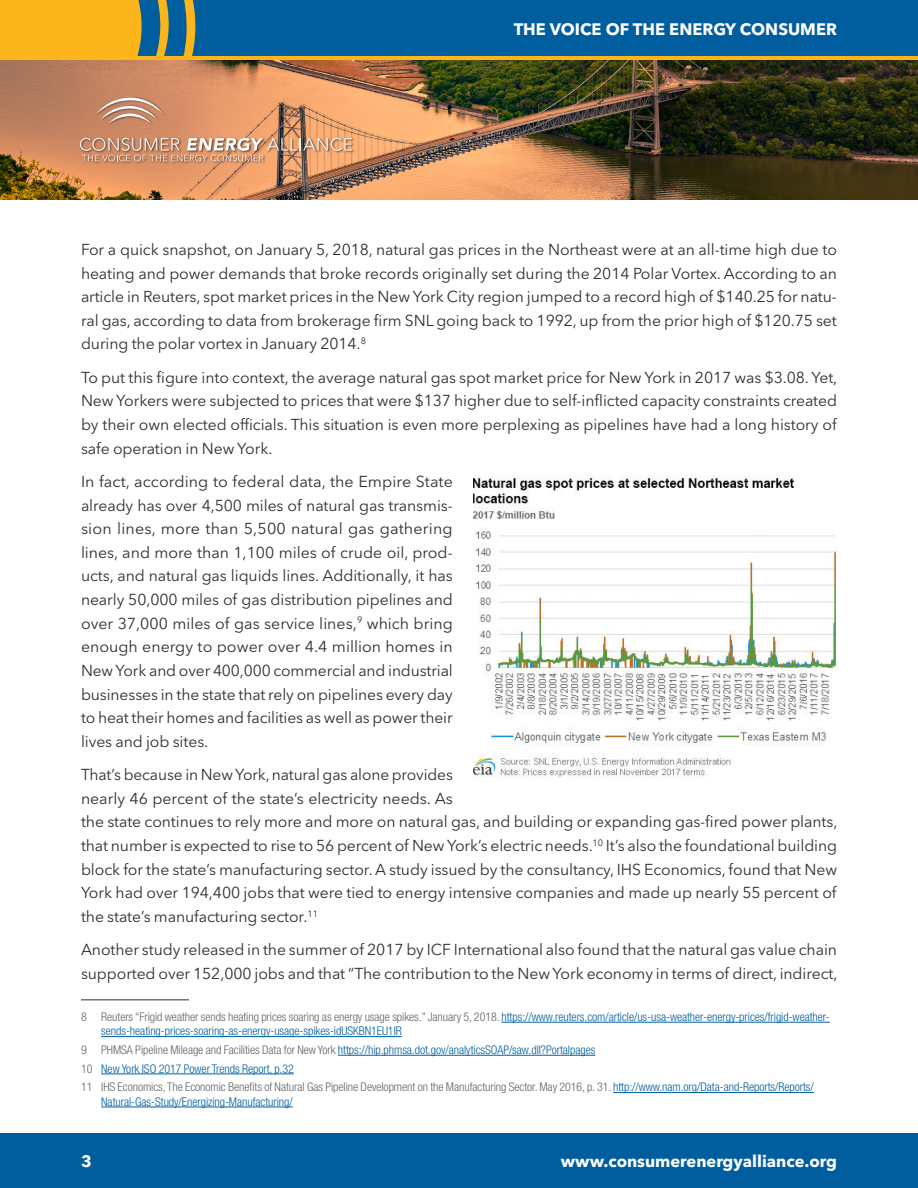
<style>
.page{position:relative;width:918px;height:1188px;background:#fff}
.page>*{position:absolute;margin:0;border:0;box-sizing:border-box;transform-origin:0 0}
.t1{font:700 16.5px "Avenir Next LT Pro";color:#fff}
.paragraph{font:15.75px/23.7px "Avenir Next LT Pro";letter-spacing:-.005em;color:#312f30;text-align:justify}
.Footnote_text{font:300 condensed 12px/14.4px "Helvetica Neue LT Std";letter-spacing:-.005em;color:#005e9e}
.Footnote_text-2{font:300 condensed 12px/14.4px "Helvetica Neue LT Std";letter-spacing:-.005em;color:#636366}
.s1{color:#636366}
.s2{color:#005e9e}
</style>
<div class="page">
<img style="left:0;top:60px;width:918px;height:139px">
<div style="left:3px;top:0;width:915px;height:58px;background:#005e9e"></div>
<div style="left:0;top:0;width:142px;height:56px;background:#fcb61c"></div>
<svg style="left:156px;top:0;width:13px;height:56px"></svg>
<svg style="left:183px;top:0;width:13px;height:56px"></svg>
<div style="left:0;top:1133px;width:918px;height:55px;background:#005e9e"></div>
<hr style="left:0;top:56px;width:918px;height:4px;background:#fcb61c">
<div style="left:79px;top:97px;width:276px;height:67px;background:#231f20;opacity:.75"></div>
<svg style="left:80px;top:138px;width:272px;height:23px;background:#cf9e7f"></svg>
<svg style="left:96px;top:98px;width:67px;height:26px;background:#c9987e"></svg>
<hr style="left:81px;top:999px;width:108px;height:1px;background:#312f30">
<hr style="left:502px;top:1022px;width:328px;height:1px;background:#005e9e">
<hr style="left:101px;top:1036px;width:301px;height:1px;background:#005e9e">
<hr style="left:338px;top:1055px;width:257px;height:1px;background:#005e9e">
<hr style="left:101px;top:1074px;width:193px;height:1px;background:#005e9e">
<hr style="left:613px;top:1092px;width:201px;height:1px;background:#005e9e">
<hr style="left:101px;top:1107px;width:192px;height:1px;background:#005e9e">
<img style="left:473px;top:476px;width:364px;height:301px">
<p class="t1" style="left:514px;top:19px;width:325px">THE VOICE OF THE ENERGY CONSUMER</p>
<p class="paragraph" style="left:81px;top:238px;width:758px">For a quick snapshot, on January 5, 2018, natural gas prices in the Northeast were at an all-time high due to heating and power demands that broke records originally set during the 2014 Polar Vortex. According to an article in Reuters, spot market prices in the New York City region jumped to a record high of $140.25 for natu&shy;ral gas, according to data from brokerage firm SNL going back to 1992, up from the prior high of $120.75 set during the polar vortex in January 2014.<sup>8</sup></p>
<p class="paragraph" style="left:81px;top:366px;width:758px">To put this figure into context, the average natural gas spot market price for New York in 2017 was $3.08. Yet, New Yorkers were subjected to prices that were $137 higher due to self-inflicted capacity constraints created by their own elected officials. This situation is even more perplexing as pipelines have had a long history of safe operation in New York.</p>
<p class="paragraph" style="left:81px;top:470px;width:373px">In fact, according to federal data, the Empire State already has over 4,500 miles of natural gas transmis&shy;sion lines, more than 5,500 natural gas gathering lines, and more than 1,100 miles of crude oil, prod&shy;ucts, and natural gas liquids lines. Additionally, it has nearly 50,000 miles of gas distribution pipelines and over 37,000 miles of gas service lines,<sup>9</sup> which bring enough energy to power over 4.4 million homes in New York and over 400,000 commercial and industrial businesses in the state that rely on pipelines every day to heat their homes and facilities as well as power their lives and job sites.</p>
<p class="paragraph" style="left:81px;top:763px;width:758px;text-align:left">That’s because in New York, natural gas alone provides<br>nearly 46 percent of the state’s electricity needs. As<br>the state continues to rely more and more on natural gas, and building or expanding gas-fired power plants, that number is expected to rise to 56 percent of New York’s electric needs.<sup>10</sup> It’s also the foundational building block for the state’s manufacturing sector. A study issued by the consultancy, IHS Economics, found that New York had over 194,400 jobs that were tied to energy intensive companies and made up nearly 55 percent of the state’s manufacturing sector.<sup>11</sup></p>
<p class="paragraph" style="left:81px;top:938px;width:758px">Another study released in the summer of 2017 by ICF International also found that the natural gas value chain supported over 152,000 jobs and that “The contribution to the New York economy in terms of direct, indirect,</p>
<p class="Footnote_text" style="left:101px;top:1009px;width:730px;text-indent:-20px"><span class="s1">8 Reuters “Frigid weather sends heating prices soaring as energy usage spikes.” January 5, 2018.</span> https://www.reuters.com/article/us-usa-weather-energy-prices/frigid-weather&shy;sends-heating-prices-soaring-as-energy-usage-spikes-idUSKBN1EU1IR</p>
<p class="Footnote_text" style="left:81px;top:1043px;width:516px"><span class="s1">9 PHMSA Pipeline Mileage and Facilities Data for New York</span> https://hip.phmsa.dot.gov/analyticsSOAP/saw.dll?Portalpages</p>
<p class="Footnote_text" style="left:81px;top:1061px;width:214px"><span class="s1">10</span> New York ISO 2017 Power Trends Report, p.32</p>
<p class="Footnote_text-2" style="left:101px;top:1080px;width:714px;text-indent:-20px">11 IHS Economics, The Economic Benefits of Natural Gas Pipeline Development on the Manufacturing Sector. May 2016, p. 31. <span class="s2">http://www.nam.org/Data-and-Reports/Reports/<br>Natural-Gas-Study/Energizing-Manufacturing/</span></p>
<p class="t1" style="left:81px;top:1151px;width:12px">3</p>
<p class="t1" style="left:561px;top:1151px;width:278px">www.consumerenergyalliance.org</p>
</div>
